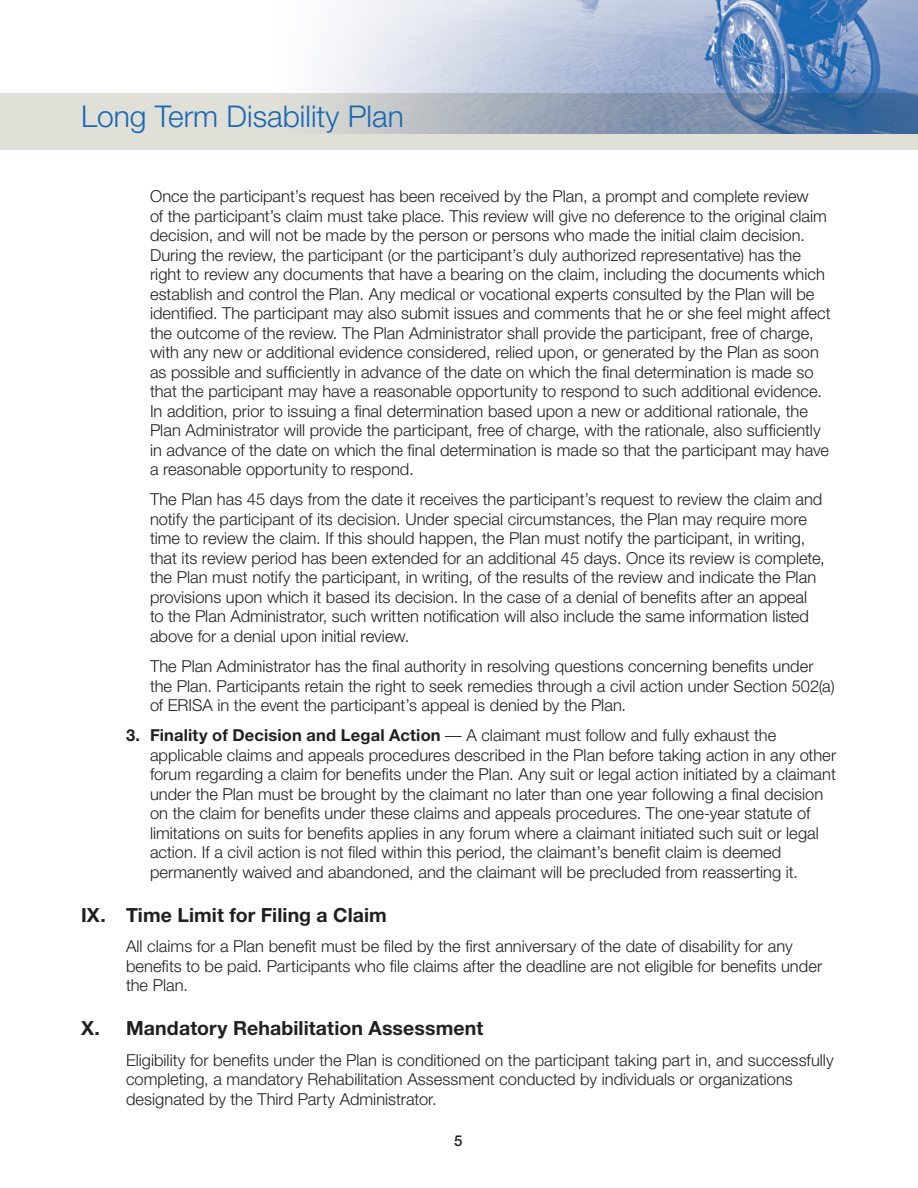
<style>
.page{position:relative;width:918px;height:1188px;background:#fff}
.page>*{position:absolute;margin:0;border:0;box-sizing:border-box;transform-origin:0 0}
.t1{font:300 30px "Helvetica Neue";color:#1768b4}
.HD_1{font:700 19.5px "Helvetica Neue";letter-spacing:.005em;color:#231f20}
.HD_1_Indent_1{font:300 16.5px/19.5px "Helvetica Neue";color:#231f20}
.HD_1_Body{font:300 16.5px/19.5px "Helvetica Neue";color:#231f20}
.t2{font:500 15px "Helvetica Neue";color:#231f20}
.s1{font-weight:700}
</style>
<div class="page">
<div style="left:0;top:93px;width:918px;height:57px;background:#e1e0d8"></div>
<img style="left:324px;top:0;width:594px;height:133px">
<h1 class="t1" style="left:81px;top:98px;width:324px">Long Term Disability Plan</h1>
<p class="HD_1_Indent_1" style="left:150px;top:186px;width:682px">Once the participant’s request has been received by the Plan, a prompt and complete review<br>of the participant’s claim must take place. This review will give no deference to the original claim decision, and will not be made by the person or persons who made the initial claim decision.<br>During the review, the participant (or the participant’s duly authorized representative) has the right to review any documents that have a bearing on the claim, including the documents which establish and control the Plan. Any medical or vocational experts consulted by the Plan will be identified. The participant may also submit issues and comments that he or she feel might affect the outcome of the review. The Plan Administrator shall provide the participant, free of charge, with any new or additional evidence considered, relied upon, or generated by the Plan as soon as possible and sufficiently in advance of the date on which the final determination is made so that the participant may have a reasonable opportunity to respond to such additional evidence.<br>In addition, prior to issuing a final determination based upon a new or additional rationale, the Plan Administrator will provide the participant, free of charge, with the rationale, also sufficiently in advance of the date on which the final determination is made so that the participant may have a reasonable opportunity to respond.</p>
<p class="HD_1_Indent_1" style="left:150px;top:489px;width:676px">The Plan has 45 days from the date it receives the participant’s request to review the claim and notify the participant of its decision. Under special circumstances, the Plan may require more time to review the claim. If this should happen, the Plan must notify the participant, in writing, that its review period has been extended for an additional 45 days. Once its review is complete, the Plan must notify the participant, in writing, of the results of the review and indicate the Plan provisions upon which it based its decision. In the case of a denial of benefits after an appeal to the Plan Administrator, such written notification will also include the same information listed above for a denial upon initial review.</p>
<p class="HD_1_Indent_1" style="left:150px;top:656px;width:686px">The Plan Administrator has the final authority in resolving questions concerning benefits under the Plan. Participants retain the right to seek remedies through a civil action under Section 502(a) of ERISA in the event the participant’s appeal is denied by the Plan.</p>
<p class="HD_1_Indent_1" style="left:150px;top:725px;width:688px;text-indent:-24px"><span class="s1">3. Finality of Decision and Legal Action</span> — A claimant must follow and fully exhaust the applicable claims and appeals procedures described in the Plan before taking action in any other forum regarding a claim for benefits under the Plan. Any suit or legal action initiated by a claimant under the Plan must be brought by the claimant no later than one year following a final decision on the claim for benefits under these claims and appeals procedures. The one-year statute of limitations on suits for benefits applies in any forum where a claimant initiated such suit or legal action. If a civil action is not filed within this period, the claimant’s benefit claim is deemed permanently waived and abandoned, and the claimant will be precluded from reasserting it.</p>
<p class="HD_1" style="left:81px;top:903px;width:307px">IX. Time Limit for Filing a Claim</p>
<p class="HD_1_Body" style="left:126px;top:936px;width:698px">All claims for a Plan benefit must be filed by the first anniversary of the date of disability for any benefits to be paid. Participants who file claims after the deadline are not eligible for benefits under the Plan.</p>
<p class="HD_1" style="left:81px;top:1016px;width:404px">X. Mandatory Rehabilitation Assessment</p>
<p class="HD_1_Body" style="left:126px;top:1050px;width:709px">Eligibility for benefits under the Plan is conditioned on the participant taking part in, and successfully completing, a mandatory Rehabilitation Assessment conducted by individuals or organizations designated by the Third Party Administrator.</p>
<p class="t2" style="left:454px;top:1131px;width:10px">5</p>
</div>
